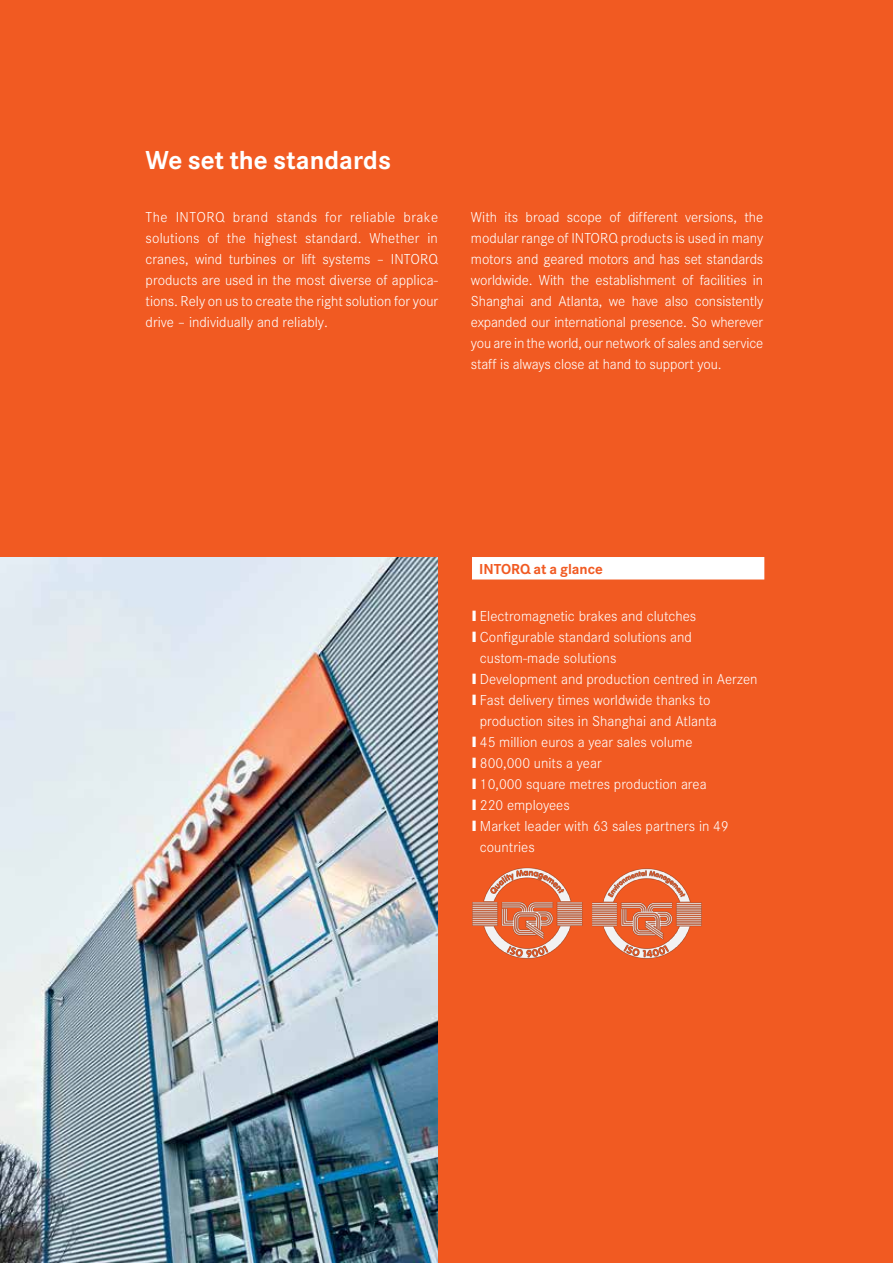
<style>
.page{position:relative;width:893px;height:1263px;background:#f15a22}
.page>*{position:absolute;margin:0;border:0;box-sizing:border-box;transform-origin:0 0}
.t1{font:700 27px "INTORQ Cor";color:#fff}
.t2{font:300 15px/21px "INTORQ Cor";color:#fff;text-align:justify}
.t3{font:700 15px "INTORQ Cor";color:#f15a22}
</style>
<div class="page">
<img style="left:0;top:557px;width:438px;height:706px">
<div style="left:472px;top:557px;width:292px;height:22px;background:#fff"></div>
<img style="left:472px;top:867px;width:111px;height:91px">
<img style="left:592px;top:868px;width:110px;height:91px">
<h1 class="t1" style="left:146px;top:145px;width:247px">We set the standards</h1>
<p class="t2" style="left:146px;top:206px;width:294px">The INTORQ brand stands for reliable brake solutions of the highest standard. Whether in cranes, wind turbines or lift systems – INTORQ products are used in the most diverse of applica&shy;tions. Rely on us to create the right solution for your drive – individually and reliably.</p>
<p class="t2" style="left:471px;top:206px;width:294px">With its broad scope of different versions, the modular range of INTORQ products is used in many motors and geared motors and has set standards worldwide. With the establishment of facilities in Shanghai and Atlanta, we have also consistently expanded our international presence. So wherever you are in the world, our network of sales and service staff is always close at hand to support you.</p>
<p class="t3" style="left:479px;top:560px;width:125px">INTORQ at a glance</p>
<p class="t2" style="left:472px;top:605px;width:226px">❙ Electromagnetic brakes and clutches</p>
<p class="t2" style="left:472px;top:626px;width:221px">❙ Configurable standard solutions and</p>
<p class="t2" style="left:480px;top:647px;width:138px">custom-made solutions</p>
<p class="t2" style="left:472px;top:668px;width:287px">❙ Development and production centred in Aerzen</p>
<p class="t2" style="left:472px;top:689px;width:240px">❙ Fast delivery times worldwide thanks to</p>
<p class="t2" style="left:480px;top:710px;width:238px">production sites in Shanghai and Atlanta</p>
<p class="t2" style="left:472px;top:731px;width:222px">❙ 45 million euros a year sales volume</p>
<p class="t2" style="left:472px;top:752px;width:131px">❙ 800,000 units a year</p>
<p class="t2" style="left:472px;top:773px;width:236px">❙ 10,000 square metres production area</p>
<p class="t2" style="left:472px;top:794px;width:99px">❙ 220 employees</p>
<p class="t2" style="left:472px;top:815px;width:258px">❙ Market leader with 63 sales partners in 49</p>
<p class="t2" style="left:480px;top:836px;width:56px">countries</p>
</div>
